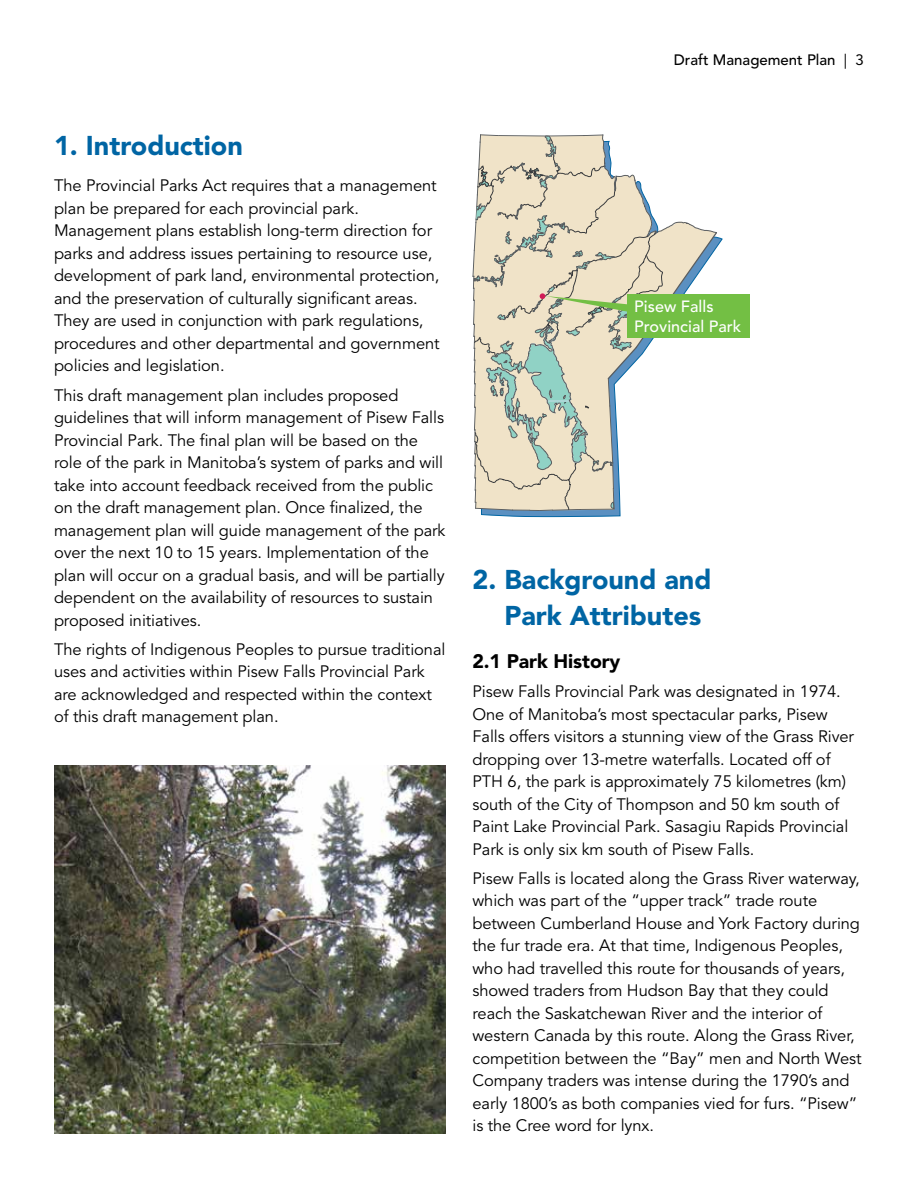
<style>
.page{position:relative;width:918px;height:1188px;background:#fff}
.page>*{position:absolute;margin:0;border:0;box-sizing:border-box;transform-origin:0 0}
.Subhead-Main{font:900 27px/36px "Avenir LT Std";color:#0065a4}
.Subhead-body{font:900 19.5px "Avenir LT Std";letter-spacing:-.005em;color:#000}
.Body{font:16.5px/22.5px "Avenir LT Std";letter-spacing:-.005em;color:#000}
.t1{font:500 16.2px/19.4px "Avenir LT Std";color:#fff}
.t2{font:500 15px "Avenir LT Std";color:#000}
.s1{font-weight:400}
</style>
<div class="page">
<img style="left:54px;top:765px;width:392px;height:369px">
<svg style="left:481px;top:237px;width:241px;height:280px"></svg>
<svg style="left:473px;top:134px;width:245px;height:377px"></svg>
<div style="left:627px;top:294px;width:123px;height:44px;background:#73bf44"></div>
<p class="Subhead-Main" style="left:54px;top:128px;width:190px">1. Introduction</p>
<p class="Body" style="left:54px;top:175px;width:387px">The Provincial Parks Act requires that a management plan be prepared for each provincial park.<br>Management plans establish long-term direction for parks and address issues pertaining to resource use, development of park land, environmental protection, and the preservation of culturally significant areas.<br>They are used in conjunction with park regulations, procedures and other departmental and government policies and legislation.</p>
<p class="Body" style="left:54px;top:384px;width:393px">This draft management plan includes proposed guidelines that will inform management of Pisew Falls Provincial Park. The final plan will be based on the role of the park in Manitoba’s system of parks and will take into account feedback received from the public on the draft management plan. Once finalized, the management plan will guide management of the park over the next 10 to 15 years. Implementation of the plan will occur on a gradual basis, and will be partially dependent on the availability of resources to sustain proposed initiatives.</p>
<p class="Body" style="left:54px;top:638px;width:393px">The rights of Indigenous Peoples to pursue traditional uses and activities within Pisew Falls Provincial Park are acknowledged and respected within the context of this draft management plan.</p>
<p class="t2" style="left:674px;top:51px;width:192px">Draft Management Plan <span class="s1">| 3</span></p>
<p class="t1" style="left:634px;top:298px;width:108px">Pisew Falls<br>Provincial Park</p>
<p class="Subhead-Main" style="left:504px;top:562px;width:209px;text-indent:-32px">2. Background and<br>Park Attributes</p>
<p class="Subhead-body" style="left:472px;top:649px;width:149px">2.1 Park History</p>
<p class="Body" style="left:472px;top:681px;width:383px">Pisew Falls Provincial Park was designated in 1974.<br>One of Manitoba’s most spectacular parks, Pisew Falls offers visitors a stunning view of the Grass River dropping over 13-metre waterfalls. Located off of PTH 6, the park is approximately 75 kilometres (km) south of the City of Thompson and 50 km south of Paint Lake Provincial Park. Sasagiu Rapids Provincial Park is only six km south of Pisew Falls.</p>
<p class="Body" style="left:472px;top:867px;width:391px">Pisew Falls is located along the Grass River waterway, which was part of the “upper track” trade route between Cumberland House and York Factory during the fur trade era. At that time, Indigenous Peoples, who had travelled this route for thousands of years, showed traders from Hudson Bay that they could reach the Saskatchewan River and the interior of western Canada by this route. Along the Grass River, competition between the “Bay” men and North West Company traders was intense during the 1790’s and early 1800’s as both companies vied for furs. “Pisew” is the Cree word for lynx.</p>
</div>
